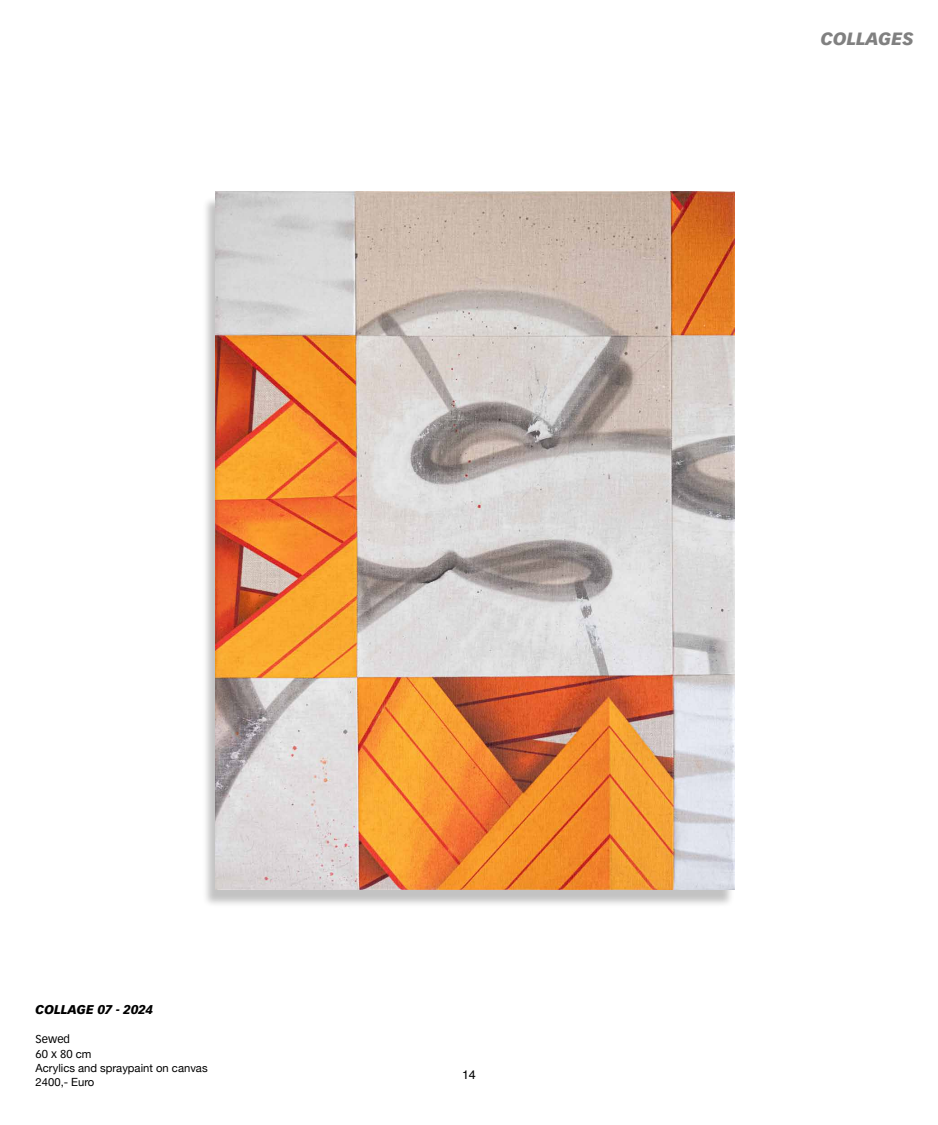
<style>
.page{position:relative;width:938px;height:1125px;background:#fff}
.page>*{position:absolute;margin:0;border:0;box-sizing:border-box;transform-origin:0 0}
.t1{font:italic 900 17.5px "Vectora LT Std";color:#808080}
.t2{font:italic 900 12.5px "Vectora LT Std";color:#000}
.t3{font:12.5px "Helvetica";color:#000}
.t4{font:11.25px/14.4px "Helvetica Neue";color:#000}
.t5{font:11.25px/14.4px "Vectora LT Std";color:#000}
.s1{font-family:"Helvetica Neue"}
</style>
<div class="page">
<div style="left:202px;top:196px;width:532px;height:711px;background:#000;opacity:.24"></div>
<img style="left:216px;top:192px;width:518px;height:697px">
<h1 class="t1" style="left:820px;top:28px;width:95px">COLLAGES</h1>
<p class="t2" style="left:36px;top:1003px;width:119px">COLLAGE 07 - 2024</p>
<p class="t5" style="left:36px;top:1032px;width:57px">Sewed<br>60 x 80 <span class="s1">cm</span></p>
<p class="t4" style="left:36px;top:1061px;width:173px">Acrylics and spraypaint on canvas<br>2400,- Euro</p>
<p class="t3" style="left:462px;top:1065px;width:15px">14</p>
</div>
